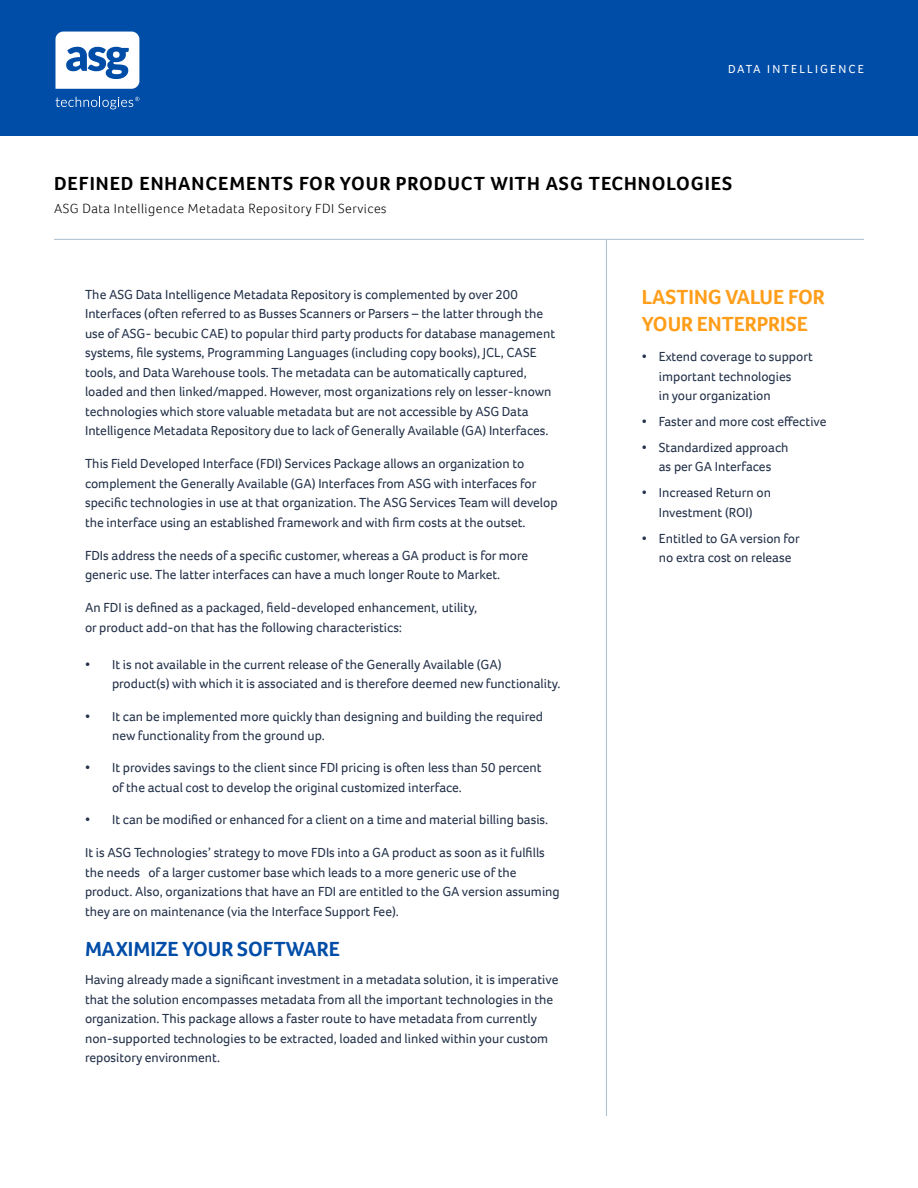
<style>
.page{position:relative;width:918px;height:1188px;background:#fff}
.page>*{position:absolute;margin:0;border:0;box-sizing:border-box;transform-origin:0 0}
.t1{font:700 21px/27px "Foco";color:#ff9e1a}
.t2{font:700 21px "Foco";color:#004da8}
.t3{font:700 19.5px "Foco";letter-spacing:.05em;color:#000}
.t4{font:13.5px/19.5px "Foco";color:#24324a}
.t5{font:300 13.5px "Foco";letter-spacing:.04em;color:#000}
.t6{font:12px "Foco";letter-spacing:.18em;color:#fff}
</style>
<div class="page">
<hr style="left:54px;top:239px;width:810px;height:1px;background:#abbecd">
<hr style="left:606px;top:239px;width:1px;height:877px;background:#abbecd">
<div style="left:0;top:0;width:918px;height:135px;background:#004da8"></div>
<svg style="left:56px;top:97px;width:83px;height:12px"></svg>
<svg style="left:56px;top:32px;width:83px;height:57px"></svg>
<p class="t6" style="left:728px;top:61px;width:137px">DATA INTELLIGENCE</p>
<h2 class="t3" style="left:54px;top:170px;width:680px">DEFINED ENHANCEMENTS FOR YOUR PRODUCT WITH ASG TECHNOLOGIES</h2>
<p class="t5" style="left:54px;top:199px;width:334px">ASG Data Intelligence Metadata Repository FDI Services</p>
<p class="t4" style="left:85px;top:284px;width:472px">The ASG Data Intelligence Metadata Repository is complemented by over 200<br>Interfaces (often referred to as Busses Scanners or Parsers – the latter through the use of ASG- becubic CAE) to popular third party products for database management systems, file systems, Programming Languages (including copy books), JCL, CASE tools, and Data Warehouse tools. The metadata can be automatically captured, loaded and then linked/mapped. However, most organizations rely on lesser-known technologies which store valuable metadata but are not accessible by ASG Data Intelligence Metadata Repository due to lack of Generally Available (GA) Interfaces.</p>
<p class="t4" style="left:85px;top:454px;width:474px">This Field Developed Interface (FDI) Services Package allows an organization to complement the Generally Available (GA) Interfaces from ASG with interfaces for specific technologies in use at that organization. The ASG Services Team will develop the interface using an established framework and with firm costs at the outset.</p>
<p class="t4" style="left:85px;top:545px;width:445px">FDIs address the needs of a specific customer, whereas a GA product is for more generic use. The latter interfaces can have a much longer Route to Market.</p>
<p class="t4" style="left:85px;top:598px;width:394px">An FDI is defined as a packaged, field-developed enhancement, utility, or product add-on that has the following characteristics:</p>
<p class="t4" style="left:112px;top:654px;width:450px;text-indent:-27px">• It is not available in the current release of the Generally Available (GA) product(s) with which it is associated and is therefore deemed new functionality.</p>
<p class="t4" style="left:112px;top:706px;width:433px;text-indent:-27px">• It can be implemented more quickly than designing and building the required new functionality from the ground up.</p>
<p class="t4" style="left:112px;top:758px;width:431px;text-indent:-27px">• It provides savings to the client since FDI pricing is often less than 50 percent of the actual cost to develop the original customized interface.</p>
<p class="t4" style="left:85px;top:810px;width:465px">• It can be modified or enhanced for a client on a time and material billing basis.</p>
<p class="t4" style="left:85px;top:843px;width:476px">It is ASG Technologies’ strategy to move FDIs into a GA product as soon as it fulfills the needs of a larger customer base which leads to a more generic use of the product. Also, organizations that have an FDI are entitled to the GA version assuming they are on maintenance (via the Interface Support Fee).</p>
<h1 class="t2" style="left:85px;top:935px;width:256px">MAXIMIZE YOUR SOFTWARE</h1>
<p class="t4" style="left:85px;top:970px;width:475px">Having already made a significant investment in a metadata solution, it is imperative that the solution encompasses metadata from all the important technologies in the organization. This package allows a faster route to have metadata from currently non-supported technologies to be extracted, loaded and linked within your custom repository environment.</p>
<h1 class="t1" style="left:642px;top:283px;width:185px">LASTING VALUE FOR<br>YOUR ENTERPRISE</h1>
<p class="t4" style="left:659px;top:347px;width:156px;text-indent:-17px">• Extend coverage to support important technologies<br>in your organization</p>
<p class="t4" style="left:642px;top:412px;width:186px">• Faster and more cost effective</p>
<p class="t4" style="left:642px;top:437px;width:148px;text-align:center">• Standardized approach as per GA Interfaces</p>
<p class="t4" style="left:642px;top:483px;width:131px;text-align:center">• Increased Return on<br>Investment (ROI)</p>
<p class="t4" style="left:659px;top:528px;width:142px;text-indent:-17px">• Entitled to GA version for no extra cost on release</p>
</div>
